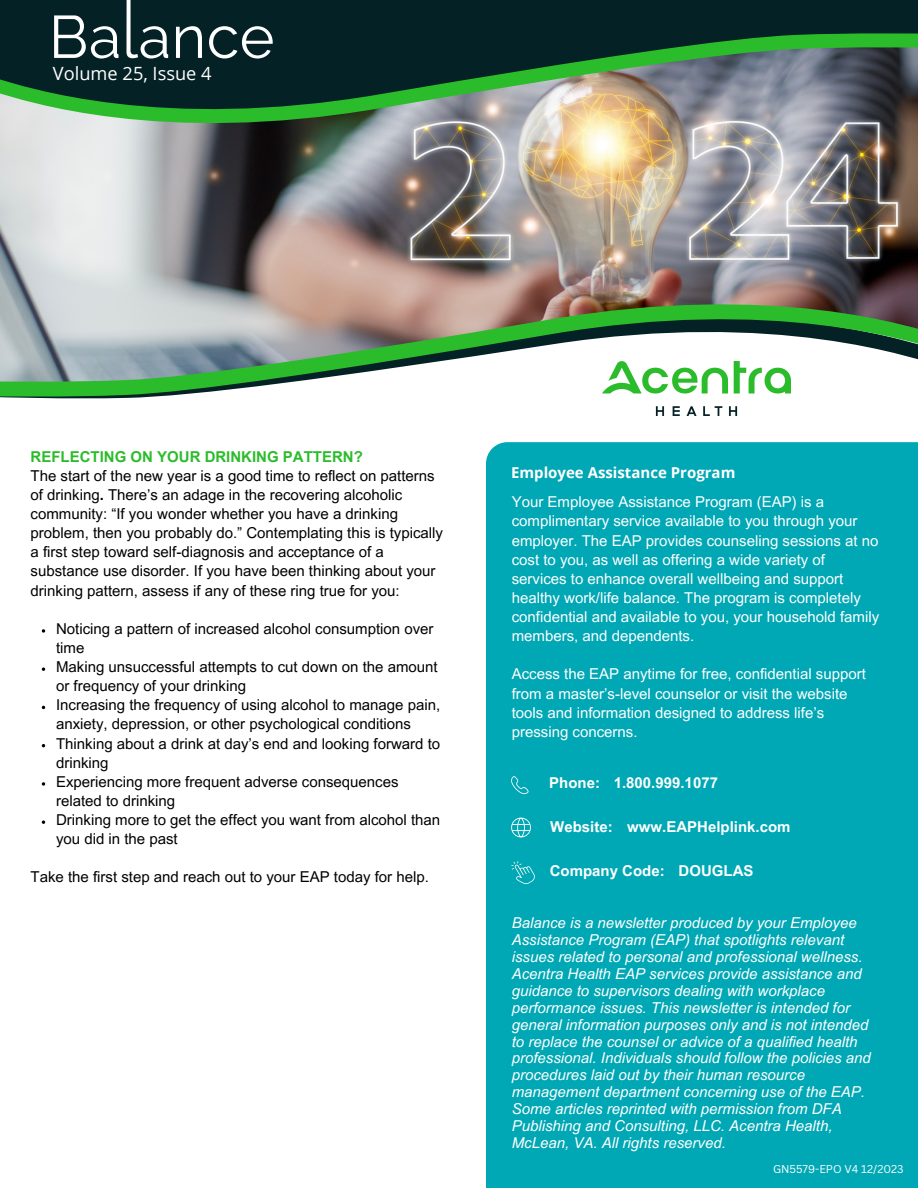
<style>
.page{position:relative;width:918px;height:1188px;background:#fff}
.page>*{position:absolute;margin:0;border:0;box-sizing:border-box;transform-origin:0 0}
.t1{font:18.3px "Open Sans";color:#fff}
.t2{font:15px/19.2px "Arial MT Pro";color:#000}
.t3{font:italic 15px/16.8px "Arial MT Pro";color:#fff}
.t4{font:15px/19.2px "Arial MT Pro";color:#fff}
.t5{font:700 15px "Arial MT Pro";color:#fff}
.t6{font:700 15px "Arial MT Pro";color:#2bbc2b}
.t7{font:700 15px "Open Sans";color:#fff}
.t8{font:11.1px "Canva Sans";color:#fff}
.s1{font-weight:700}
</style>
<div class="page">
<img style="left:0;top:123px;width:918px;height:181px">
<img style="left:0;top:109px;width:918px;height:14px">
<svg style="left:0;top:0;width:918px;height:109px;background:#294c40"></svg>
<svg style="left:0;top:304px;width:918px;height:93px"></svg>
<div style="left:486px;top:442px;width:432px;height:746px;background:#00a7b5"></div>
<svg style="left:53px;top:0;width:280px;height:63px;background:#253f43"></svg>
<img style="left:602px;top:361px;width:188px;height:54px">
<svg style="left:511px;top:775px;width:18px;height:19px"></svg>
<svg style="left:511px;top:818px;width:20px;height:19px"></svg>
<svg style="left:511px;top:861px;width:25px;height:23px"></svg>
<svg style="left:42px;top:629px;width:3px;height:4px"></svg>
<svg style="left:42px;top:782px;width:3px;height:4px"></svg>
<p class="t1" style="left:53px;top:61px;width:160px">Volume 25, Issue 4</p>
<p class="t6" style="left:31px;top:451px;width:334px">REFLECTING ON YOUR DRINKING PATTERN?</p>
<p class="t2" style="left:31px;top:468px;width:414px">The start of the new year is a good time to reflect on patterns of drinking<span class="s1">.</span> There’s an adage in the recovering alcoholic community: “If you wonder whether you have a drinking problem, then you probably do.” Contemplating this is typically a first step toward self-diagnosis and acceptance of a substance use disorder. If you have been thinking about your drinking pattern, assess if any of these ring true for you:</p>
<p class="t2" style="left:56px;top:621px;width:379px">Noticing a pattern of increased alcohol consumption over time</p>
<p class="t2" style="left:56px;top:659px;width:383px">Making unsuccessful attempts to cut down on the amount or frequency of your drinking</p>
<p class="t2" style="left:56px;top:697px;width:386px">Increasing the frequency of using alcohol to manage pain, anxiety, depression, or other psychological conditions</p>
<p class="t2" style="left:56px;top:736px;width:386px">Thinking about a drink at day’s end and looking forward to drinking</p>
<p class="t2" style="left:56px;top:774px;width:344px">Experiencing more frequent adverse consequences related to drinking</p>
<p class="t2" style="left:56px;top:812px;width:386px">Drinking more to get the effect you want from alcohol than you did in the past</p>
<p class="t2" style="left:31px;top:869px;width:400px">Take the first step and reach out to your EAP today for help.</p>
<p class="t7" style="left:511px;top:462px;width:226px">Employee Assistance Program</p>
<p class="t4" style="left:512px;top:494px;width:369px">Your Employee Assistance Program (EAP) is a complimentary service available to you through your employer. The EAP provides counseling sessions at no cost to you, as well as offering a wide variety of services to enhance overall wellbeing and support healthy work/life balance. The program is completely confidential and available to you, your household family members, and dependents.</p>
<p class="t4" style="left:512px;top:666px;width:356px">Access the EAP anytime for free, confidential support from a master’s-level counselor or visit the website tools and information designed to address life’s pressing concerns.</p>
<p class="t5" style="left:614px;top:777px;width:106px">1.800.999.1077</p>
<p class="t5" style="left:549px;top:777px;width:52px">Phone:</p>
<p class="t5" style="left:550px;top:822px;width:64px">Website:</p>
<p class="t5" style="left:550px;top:865px;width:116px">Company Code:</p>
<p class="t5" style="left:627px;top:822px;width:165px">www.EAPHelplink.com</p>
<p class="t5" style="left:679px;top:865px;width:76px">DOUGLAS</p>
<p class="t3" style="left:512px;top:917px;width:361px">Balance is a newsletter produced by your Employee Assistance Program (EAP) that spotlights relevant issues related to personal and professional wellness.<br>Acentra Health EAP services provide assistance and guidance to supervisors dealing with workplace performance issues. This newsletter is intended for general information purposes only and is not intended to replace the counsel or advice of a qualified health professional. Individuals should follow the policies and procedures laid out by their human resource management department concerning use of the EAP.<br>Some articles reprinted with permission from DFA Publishing and Consulting, LLC. Acentra Health, McLean, VA. All rights reserved.</p>
<p class="t8" style="left:773px;top:1161px;width:132px">GN5579-EPO V4 12/2023</p>
</div>
